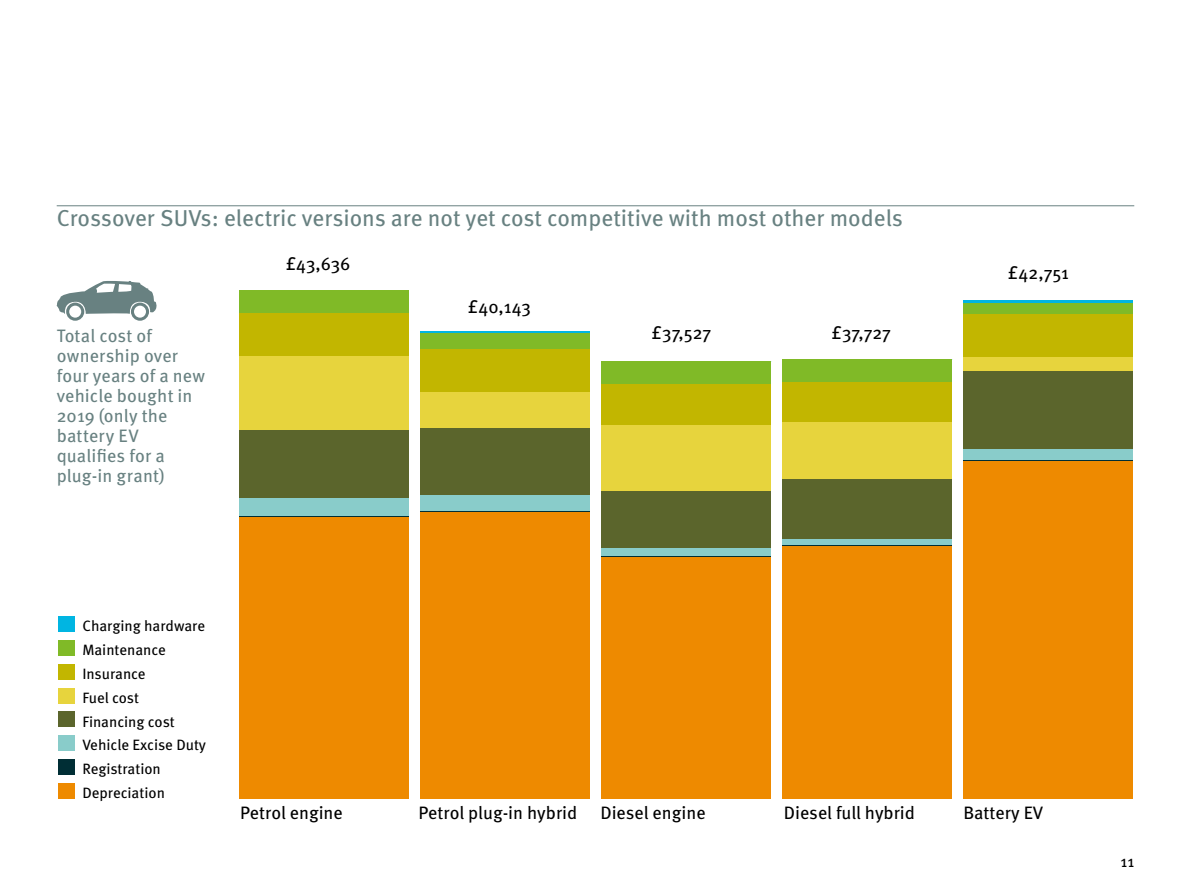
<style>
.page{position:relative;width:1191px;height:893px;background:#fff}
.page>*{position:absolute;margin:0;border:0;box-sizing:border-box;transform-origin:0 0}
.t1{font:23px "Meta OT";color:#688181}
.t2{font:18px "Meta OT";color:#000}
.t3{font:18px/20px "Meta OT";letter-spacing:.005em;color:#688181}
.t4{font:16px "Meta OT";color:#000}
.t5{font:15px/24px "Meta OT";color:#000}
</style>
<div class="page">
<hr style="left:57px;top:205px;width:1077px;height:1px;background:#688181">
<div style="left:58px;top:616px;width:17px;height:16px;background:#00b5e2"></div>
<div style="left:58px;top:640px;width:17px;height:16px;background:#80ba27"></div>
<div style="left:58px;top:664px;width:17px;height:16px;background:#c2b600"></div>
<div style="left:58px;top:688px;width:17px;height:15px;background:#e7d43d"></div>
<div style="left:58px;top:711px;width:17px;height:16px;background:#5b652c"></div>
<div style="left:58px;top:735px;width:17px;height:16px;background:#89ccca"></div>
<div style="left:58px;top:759px;width:17px;height:16px;background:#002e35"></div>
<div style="left:58px;top:783px;width:17px;height:15px;background:#ee8a00"></div>
<div style="left:239px;top:290px;width:170px;height:24px;background:#80ba27"></div>
<div style="left:239px;top:314px;width:170px;height:42px;background:#c2b600"></div>
<div style="left:239px;top:356px;width:170px;height:75px;background:#e7d43d"></div>
<div style="left:239px;top:431px;width:170px;height:67px;background:#5b652c"></div>
<div style="left:239px;top:498px;width:170px;height:19px;background:#89ccca"></div>
<div style="left:239px;top:517px;width:170px;height:281px;background:#ee8a00"></div>
<hr style="left:420px;top:331px;width:170px;height:2px;background:#00b5e2">
<div style="left:420px;top:333px;width:170px;height:17px;background:#80ba27"></div>
<div style="left:420px;top:350px;width:170px;height:42px;background:#c2b600"></div>
<div style="left:420px;top:392px;width:170px;height:36px;background:#e7d43d"></div>
<div style="left:420px;top:428px;width:170px;height:67px;background:#5b652c"></div>
<div style="left:420px;top:495px;width:170px;height:16px;background:#89ccca"></div>
<div style="left:420px;top:511px;width:170px;height:287px;background:#ee8a00"></div>
<div style="left:601px;top:361px;width:170px;height:24px;background:#80ba27"></div>
<div style="left:601px;top:385px;width:170px;height:40px;background:#c2b600"></div>
<div style="left:601px;top:425px;width:170px;height:66px;background:#e7d43d"></div>
<div style="left:601px;top:491px;width:170px;height:58px;background:#5b652c"></div>
<div style="left:601px;top:549px;width:170px;height:7px;background:#89ccca"></div>
<hr style="left:601px;top:556px;width:170px;height:1px;background:#002e35">
<div style="left:601px;top:557px;width:170px;height:241px;background:#ee8a00"></div>
<div style="left:782px;top:359px;width:170px;height:23px;background:#80ba27"></div>
<div style="left:782px;top:382px;width:170px;height:41px;background:#c2b600"></div>
<div style="left:782px;top:423px;width:170px;height:56px;background:#e7d43d"></div>
<div style="left:782px;top:479px;width:170px;height:60px;background:#5b652c"></div>
<div style="left:782px;top:539px;width:170px;height:6px;background:#89ccca"></div>
<hr style="left:782px;top:545px;width:170px;height:1px;background:#002e35">
<div style="left:782px;top:546px;width:170px;height:252px;background:#ee8a00"></div>
<hr style="left:963px;top:301px;width:170px;height:2px;background:#00b5e2">
<div style="left:963px;top:303px;width:170px;height:12px;background:#80ba27"></div>
<div style="left:963px;top:315px;width:170px;height:42px;background:#c2b600"></div>
<div style="left:963px;top:357px;width:170px;height:14px;background:#e7d43d"></div>
<div style="left:963px;top:371px;width:170px;height:78px;background:#5b652c"></div>
<div style="left:963px;top:449px;width:170px;height:12px;background:#89ccca"></div>
<div style="left:963px;top:461px;width:170px;height:337px;background:#ee8a00"></div>
<svg style="left:56px;top:281px;width:101px;height:40px"></svg>
<p class="t1" style="left:57px;top:204px;width:848px">Crossover SUVs: electric versions are not yet cost competitive with most other models</p>
<p class="t2" style="left:286px;top:252px;width:66px">£43,636</p>
<p class="t2" style="left:468px;top:295px;width:65px">£40,143</p>
<p class="t2" style="left:651px;top:322px;width:61px">£37,527</p>
<p class="t2" style="left:831px;top:322px;width:61px">£37,727</p>
<p class="t3" style="left:57px;top:326px;width:150px">Total cost of ownership over four years of a new vehicle bought in<br>2019 (only the battery EV qualifies for a plug-in grant)</p>
<p class="t2" style="left:1007px;top:261px;width:63px">£42,751</p>
<p class="t5" style="left:82px;top:614px;width:125px">Charging hardware<br>Maintenance<br>Insurance<br>Fuel cost<br>Financing cost<br>Vehicle Excise Duty<br>Registration<br>Depreciation</p>
<p class="t2" style="left:240px;top:802px;width:104px">Petrol engine</p>
<p class="t2" style="left:418px;top:802px;width:160px">Petrol plug-in hybrid</p>
<p class="t2" style="left:600px;top:802px;width:107px">Diesel engine</p>
<p class="t2" style="left:784px;top:802px;width:133px">Diesel full hybrid</p>
<p class="t2" style="left:963px;top:802px;width:81px">Battery EV</p>
<p class="t4" style="left:1120px;top:852px;width:15px">11</p>
</div>
